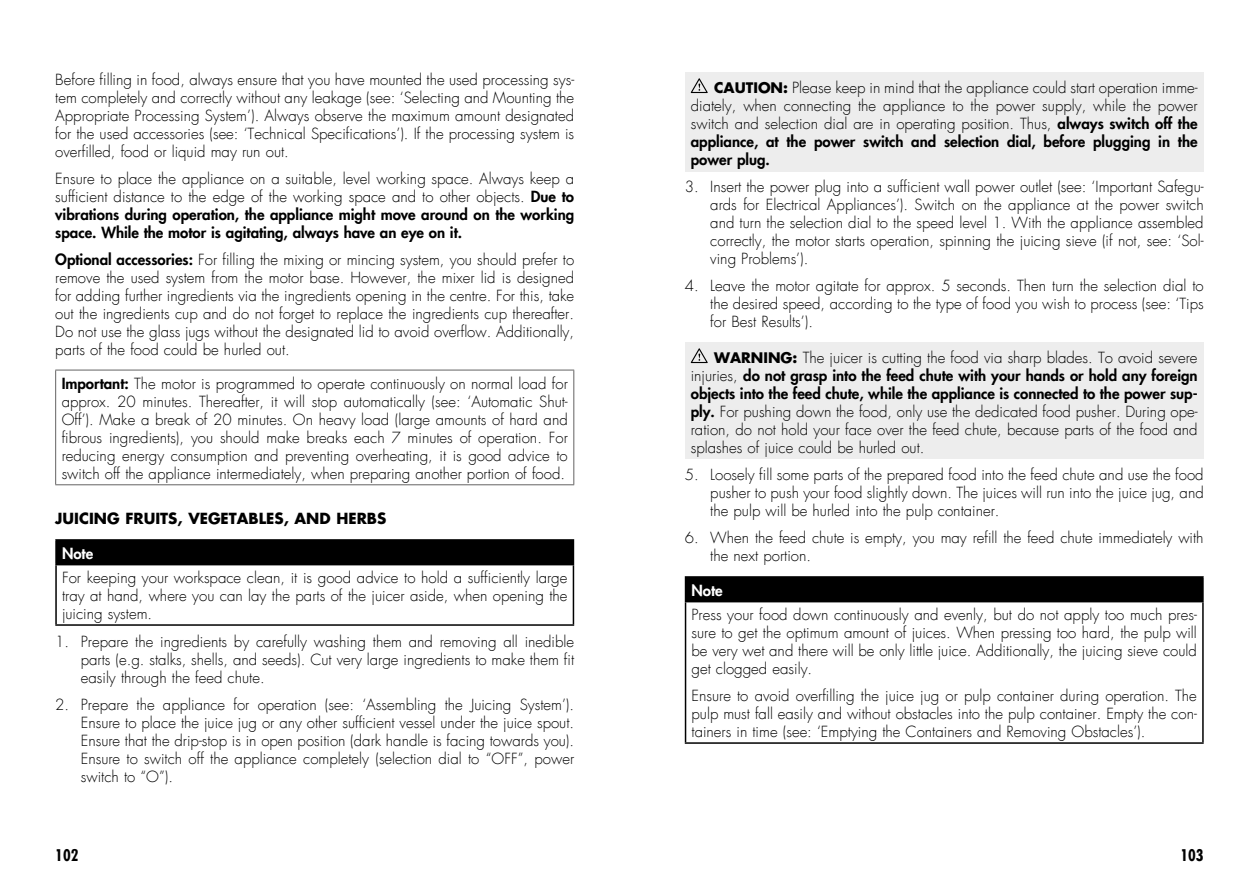
<style>
.page{position:relative;width:1259px;height:893px;background:#fff}
.page>*{position:absolute;margin:0;border:0;box-sizing:border-box;transform-origin:0 0}
.t1{font:700 condensed 15.75px "Futura LT";color:#000}
.t2{font:300 15px/18px "Futura LT";color:#000;text-align:justify}
.t3{font:700 15px "Futura LT";color:#000}
.t4{font:800 15px "Futura LT";color:#fff}
.s1{font-weight:800}
.s2{font-weight:700;font-size:14.25px}
</style>
<div class="page">
<hr style="left:55px;top:370px;width:519px;height:1px;background:#646363">
<hr style="left:55px;top:370px;width:1px;height:114px;background:#646363">
<hr style="left:573px;top:370px;width:1px;height:114px;background:#646363">
<hr style="left:55px;top:484px;width:519px;height:1px;background:#646363">
<div style="left:56px;top:540px;width:517px;height:25px;background:#000"></div>
<hr style="left:55px;top:539px;width:519px;height:2px;background:#000">
<hr style="left:55px;top:541px;width:2px;height:23px;background:#000">
<svg style="left:573px;top:541px;width:1px;height:23px"></svg>
<hr style="left:55px;top:564px;width:519px;height:1px;background:#000">
<hr style="left:55px;top:565px;width:2px;height:59px;background:#000">
<hr style="left:573px;top:565px;width:1px;height:59px;background:#000">
<hr style="left:55px;top:624px;width:519px;height:2px;background:#000">
<div style="left:685px;top:72px;width:518px;height:99px;background:#ededed"></div>
<svg style="left:691px;top:78px;width:17px;height:15px"></svg>
<div style="left:685px;top:342px;width:518px;height:117px;background:#ededed"></div>
<svg style="left:691px;top:348px;width:17px;height:15px"></svg>
<div style="left:685px;top:577px;width:518px;height:25px;background:#000"></div>
<hr style="left:685px;top:576px;width:518px;height:2px;background:#000">
<hr style="left:685px;top:602px;width:1px;height:140px;background:#000">
<hr style="left:1202px;top:602px;width:1px;height:140px;background:#000">
<hr style="left:685px;top:742px;width:518px;height:2px;background:#000">
<p class="t2" style="left:55px;top:71px;width:520px">Before filling in food, always ensure that you have mounted the used processing sys&shy;tem completely and correctly without any leakage (see: ‘Selecting and Mounting the Appropriate Processing System’). Always observe the maximum amount designated for the used accessories (see: ‘Technical Specifications’). If the processing system is overfilled, food or liquid may run out.</p>
<p class="t2" style="left:55px;top:170px;width:520px">Ensure to place the appliance on a suitable, level working space. Always keep a sufficient distance to the edge of the working space and to other objects. <span class="s1">Due to vibrations during operation, the appliance might move around on the working space. While the motor is agitating, always have an eye on it.</span></p>
<p class="t2" style="left:55px;top:251px;width:520px"><span class="s1">Optional accessories:</span> For filling the mixing or mincing system, you should prefer to remove the used system from the motor base. However, the mixer lid is designed for adding further ingredients via the ingredients opening in the centre. For this, take out the ingredients cup and do not forget to replace the ingredients cup thereafter.<br>Do not use the glass jugs without the designated lid to avoid overflow. Additionally, parts of the food could be hurled out.</p>
<p class="t2" style="left:62px;top:375px;width:508px"><span class="s1">Important:</span> The motor is programmed to operate continuously on normal load for approx. 20 minutes. Thereafter, it will stop automatically (see: ‘Automatic Shut-Off’). Make a break of 20 minutes. On heavy load (large amounts of hard and fibrous ingredients), you should make breaks each 7 minutes of operation. For reducing energy consumption and preventing overheating, it is good advice to switch off the appliance intermediately, when preparing another portion of food.</p>
<p class="t3" style="left:55px;top:509px;width:332px">JUICING FRUITS, VEGETABLES, AND HERBS</p>
<p class="t4" style="left:62px;top:543px;width:33px">Note</p>
<p class="t2" style="left:62px;top:569px;width:507px">For keeping your workspace clean, it is good advice to hold a sufficiently large tray at hand, where you can lay the parts of the juicer aside, when opening the juicing system.</p>
<p class="t2" style="left:81px;top:633px;width:495px;text-indent:-26px">1. Prepare the ingredients by carefully washing them and removing all inedible parts (e.g. stalks, shells, and seeds). Cut very large ingredients to make them fit easily through the feed chute.</p>
<p class="t2" style="left:81px;top:696px;width:495px;text-indent:-26px">2. Prepare the appliance for operation (see: ‘Assembling the Juicing System’).<br>Ensure to place the juice jug or any other sufficient vessel under the juice spout.<br>Ensure that the drip-stop is in open position (dark handle is facing towards you).<br>Ensure to switch off the appliance completely (selection dial to “OFF”, power switch to “O”).</p>
<p class="t2" style="left:691px;top:79px;width:508px;text-indent:23px"><span class="s2">CAUTION:</span> Please keep in mind that the appliance could start operation imme&shy;diately, when connecting the appliance to the power supply, while the power switch and selection dial are in operating position. Thus, <span class="s1">always switch off the appliance, at the power switch and selection dial, before plugging in the power plug.</span></p>
<p class="t2" style="left:710px;top:178px;width:495px;text-indent:-26px">3. Insert the power plug into a sufficient wall power outlet (see: ‘Important Safegu&shy;ards for Electrical Appliances’). Switch on the appliance at the power switch and turn the selection dial to the speed level 1. With the appliance assembled correctly, the motor starts operation, spinning the juicing sieve (if not, see: ‘Sol&shy;ving Problems’).</p>
<p class="t2" style="left:710px;top:277px;width:495px;text-indent:-26px">4. Leave the motor agitate for approx. 5 seconds. Then turn the selection dial to the desired speed, according to the type of food you wish to process (see: ‘Tips for Best Results’).</p>
<p class="t2" style="left:691px;top:349px;width:508px;text-indent:23px"><span class="s2">WARNING:</span> The juicer is cutting the food via sharp blades. To avoid severe injuries, <span class="s1">do not grasp into the feed chute with your hands or hold any foreign objects into the feed chute, while the appliance is connected to the power sup&shy;ply.</span> For pushing down the food, only use the dedicated food pusher. During ope&shy;ration, do not hold your face over the feed chute, because parts of the food and splashes of juice could be hurled out.</p>
<p class="t2" style="left:710px;top:466px;width:495px;text-indent:-26px">5. Loosely fill some parts of the prepared food into the feed chute and use the food pusher to push your food slightly down. The juices will run into the juice jug, and the pulp will be hurled into the pulp container.</p>
<p class="t2" style="left:710px;top:529px;width:495px;text-indent:-26px">6. When the feed chute is empty, you may refill the feed chute immediately with the next portion.</p>
<p class="t4" style="left:691px;top:580px;width:33px">Note</p>
<p class="t2" style="left:691px;top:606px;width:507px">Press your food down continuously and evenly, but do not apply too much pres&shy;sure to get the optimum amount of juices. When pressing too hard, the pulp will be very wet and there will be only little juice. Additionally, the juicing sieve could get clogged easily.</p>
<p class="t2" style="left:691px;top:687px;width:507px">Ensure to avoid overfilling the juice jug or pulp container during operation. The pulp must fall easily and without obstacles into the pulp container. Empty the con&shy;tainers in time (see: ‘Emptying the Containers and Removing Obstacles’).</p>
<p class="t1" style="left:55px;top:845px;width:25px">102</p>
<p class="t1" style="left:1180px;top:845px;width:25px">103</p>
</div>
